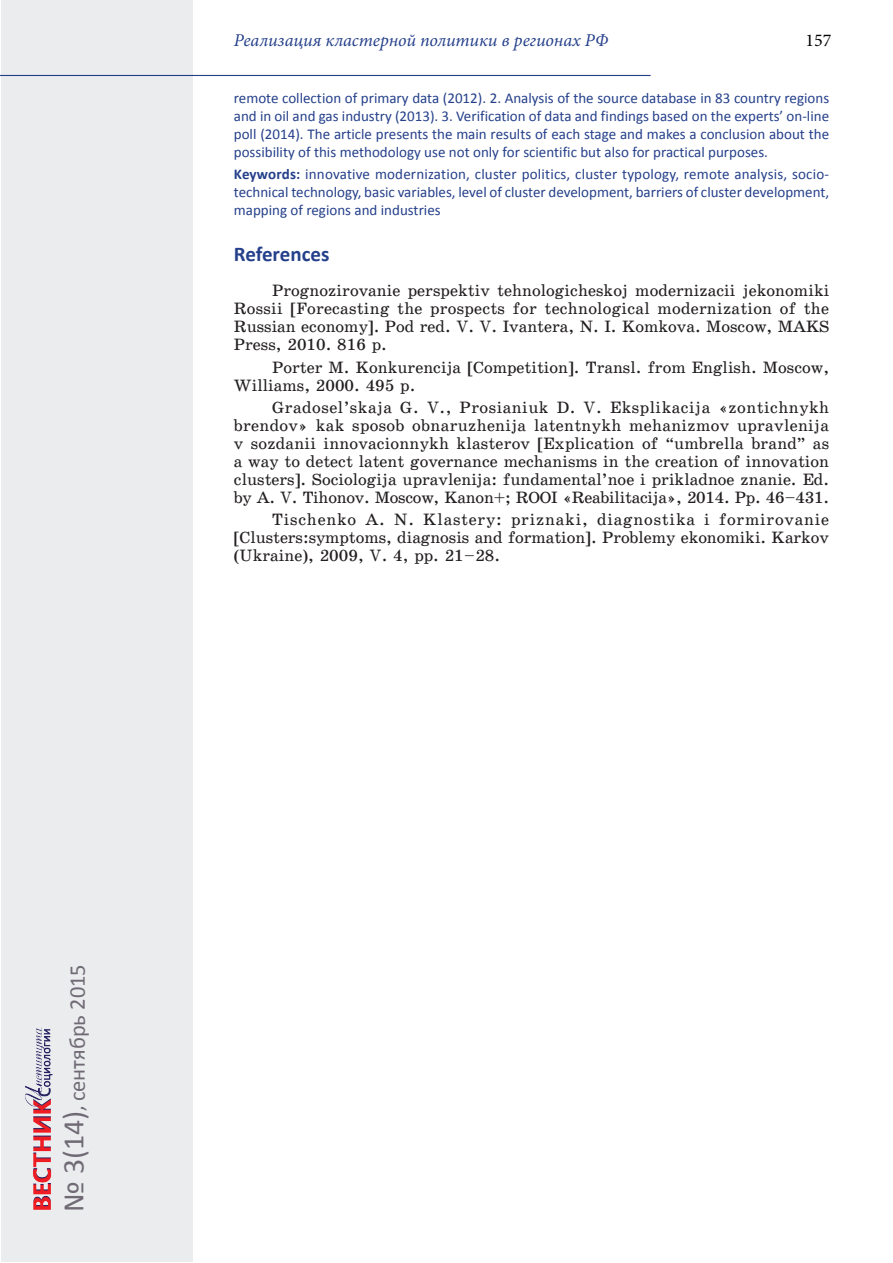
<style>
.page{position:relative;width:893px;height:1263px;background:#fff}
.page>*{position:absolute;margin:0;border:0;box-sizing:border-box;transform-origin:0 0}
.t1{font:22.5px "Calibri";color:#706a75}
.Referense{font:700 21px "Calibri";color:#25408b}
.t2{font:italic 18px "Minion Pro";color:#25408b}
.t3{font:18px "Minion Pro";color:#000}
.Список_Библио_Summar{font:16.5px/18px "School Book C";color:#231f20;text-align:justify}
.Аннотация_текст_Summ{font:15px/18px "Calibri";color:#25408b;text-align:justify}
.s1{font-weight:700}
.s2{font-size:30px}
</style>
<div class="page">
<div style="left:1px;top:1px;width:192px;height:1261px;background:#eaecee"></div>
<hr style="left:0;top:75px;width:651px;height:1px;background:#25408b">
<img style="left:25px;top:1027px;width:28px;height:183px">
<p class="t2" style="left:234px;top:28px;width:376px">Реализация кластерной политики в регионах РФ</p>
<p class="t3" style="left:805px;top:29px;width:27px">157</p>
<p class="Аннотация_текст_Summ" style="left:234px;top:89px;width:597px">remote collection of primary data (2012). 2. Analysis of the source database in 83 country regions and in oil and gas industry (2013). 3. Verification of data and findings based on the experts’ on-line poll (2014). The article presents the main results of each stage and makes a conclusion about the possibility of this methodology use not only for scientific but also for practical purposes.</p>
<p class="Аннотация_текст_Summ" style="left:234px;top:165px;width:597px"><span class="s1">Keywords:</span> innovative modernization, cluster politics, cluster typology, remote analysis, socio&shy;technical technology, basic variables, level of cluster development, barriers of cluster development, mapping of regions and industries</p>
<p class="Referense" style="left:234px;top:241px;width:97px">References</p>
<p class="Список_Библио_Summar" style="left:234px;top:282px;width:597px;text-indent:38px">Prognozirovanie perspektiv tehnologicheskoj modernizacii jekonomiki Rossii [Forecasting the prospects for technological modernization of the Russian economy]. Pod red. V. V. Ivantera, N. I. Komkova. Moscow, MAKS Press, 2010. 816 p.</p>
<p class="Список_Библио_Summar" style="left:234px;top:358px;width:597px;text-indent:38px">Porter M. Konkurencija [Competition]. Transl. from English. Moscow,<br>Williams, 2000. 495 p.</p>
<p class="Список_Библио_Summar" style="left:234px;top:399px;width:597px;text-indent:38px">Gradosel’skaja G. V., Prosianiuk D. V. Eksplikacija «zontichnykh brendov» kak sposob obnaruzhenija latentnykh mehanizmov upravlenija v sozdanii innovacionnykh klasterov [Explication of “umbrella brand” as a way to detect latent governance mechanisms in the creation of innovation clusters]. Sociologija upravlenija: fundamental’noe i prikladnoe znanie. Ed. by A. V. Tihonov. Moscow, Kanon+; ROOI «Reabilitacija», 2014. Pp. 46–431.</p>
<p class="Список_Библио_Summar" style="left:234px;top:511px;width:597px;text-indent:38px">Tischenko A. N. Klastery: priznaki, diagnostika i formirovanie [Clusters:symptoms, diagnosis and formation]. Problemy ekonomiki. Karkov (Ukraine), 2009, V. 4, pp. 21–28.</p>
<h1 class="t1" style="left:63px;top:1212px;width:249px;rotate:-90deg"><span class="s2">№ 3(14)</span>, сентябрь 2015</h1>
</div>
